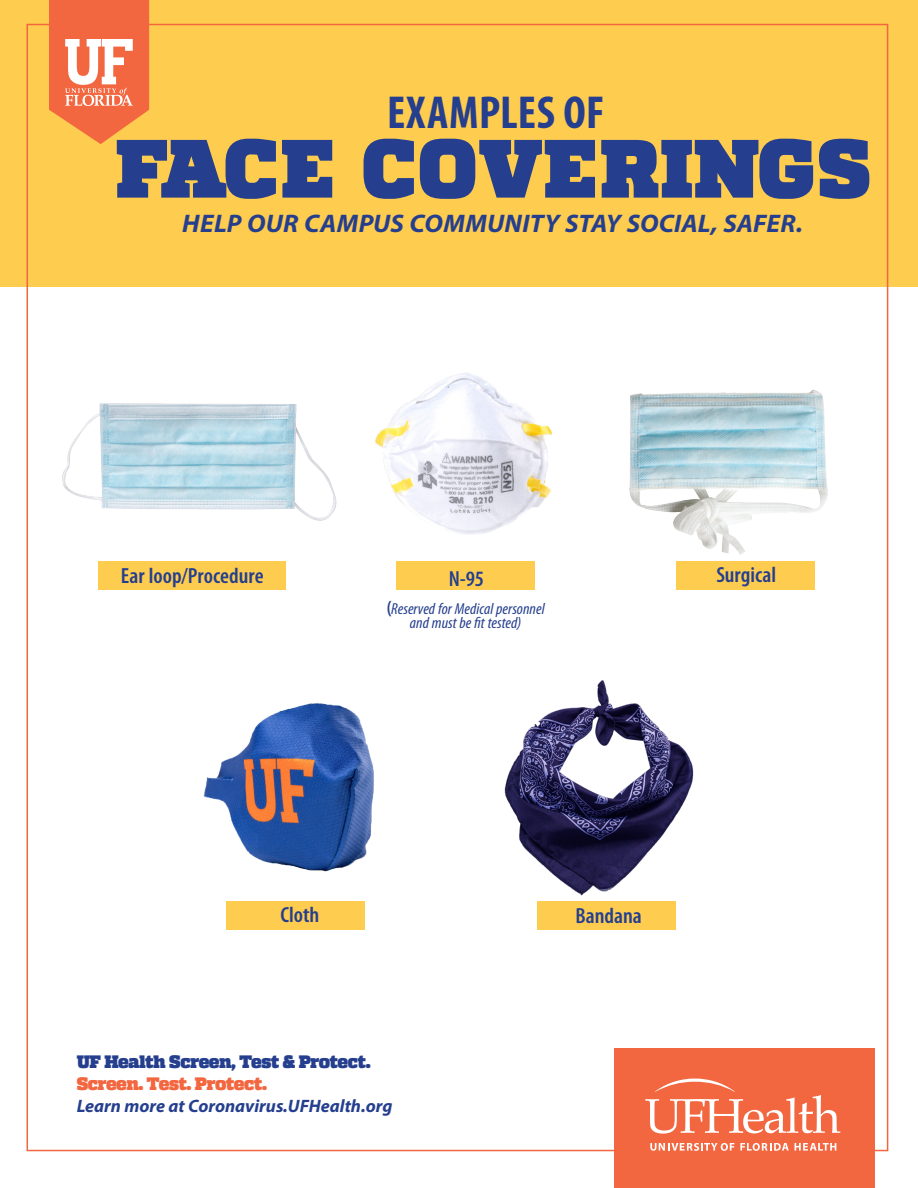
<style>
.page{position:relative;width:918px;height:1188px;background:#fff}
.page>*{position:absolute;margin:0;border:0;box-sizing:border-box;transform-origin:0 0}
.t1{font:800 82.5px "Quadon";letter-spacing:.01em;color:#253f8e}
.t2{font:700 condensed 46.5px "Myriad Pro";letter-spacing:.01em;color:#253f8e}
.SANS_Text_no_Indent{font:italic 700 25.5px "Myriad Pro";letter-spacing:.005em;color:#253f8e}
.SANS_Text_no_Indent-2{font:600 condensed 21.9px "Myriad Pro";color:#253f8e}
.t3{font:italic 700 18px/21.6px "Myriad Pro";color:#253f8e}
.SANS_Text_no_Indent-3{font:italic condensed 15.9px/14.5px "Myriad Pro";color:#253f8e;text-align:center}
.s1{font-weight:600;font-style:normal;font-size:18.9px}
.s2{font-family:"Quadon";font-weight:800;font-style:normal}
.s3{font-family:"Quadon";font-weight:800;font-style:normal;color:#f26640}
</style>
<div class="page">
<div style="left:397px;top:562px;width:138px;height:28px;background:#fecc4e"></div>
<img style="left:375px;top:373px;width:177px;height:199px">
<div style="left:0;top:0;width:918px;height:287px;background:#fecc4e"></div>
<svg style="left:49px;top:0;width:100px;height:144px"></svg>
<div style="left:615px;top:1048px;width:260px;height:140px;background:#f26640"></div>
<svg style="left:645px;top:1079px;width:195px;height:55px"></svg>
<svg style="left:650px;top:1143px;width:84px;height:8px"></svg>
<svg style="left:740px;top:1143px;width:49px;height:8px"></svg>
<svg style="left:795px;top:1143px;width:41px;height:8px"></svg>
<div style="left:537px;top:901px;width:139px;height:29px;background:#fecc4e"></div>
<img style="left:504px;top:680px;width:190px;height:216px">
<div style="left:227px;top:901px;width:138px;height:29px;background:#fecc4e"></div>
<img style="left:203px;top:703px;width:171px;height:169px">
<img style="left:629px;top:389px;width:199px;height:185px">
<div style="left:676px;top:562px;width:138px;height:28px;background:#fecc4e"></div>
<img style="left:62px;top:403px;width:275px;height:118px">
<div style="left:98px;top:562px;width:188px;height:28px;background:#fecc4e"></div>
<p class="t2" style="left:387px;top:83px;width:219px">EXAMPLES OF</p>
<p class="t1" style="left:116px;top:119px;width:757px">FACE COVERINGS</p>
<p class="SANS_Text_no_Indent" style="left:182px;top:207px;width:622px">HELP OUR CAMPUS COMMUNITY STAY SOCIAL, SAFER.</p>
<p class="SANS_Text_no_Indent-2" style="left:121px;top:562px;width:144px">Ear loop/Procedure</p>
<p class="SANS_Text_no_Indent-2" style="left:716px;top:561px;width:61px">Surgical</p>
<p class="SANS_Text_no_Indent-2" style="left:449px;top:565px;width:37px">N-95</p>
<p class="SANS_Text_no_Indent-3" style="left:387px;top:601px;width:159px"><span class="s1">(</span>Reserved for Medical personnel and must be fit tested)</p>
<p class="SANS_Text_no_Indent-2" style="left:280px;top:901px;width:40px">Cloth</p>
<p class="SANS_Text_no_Indent-2" style="left:575px;top:902px;width:68px">Bandana</p>
<p class="t3" style="left:77px;top:1051px;width:317px"><span class="s2">UF Health Screen, Test &amp; Protect.<br></span><span class="s3">Screen. Test. Protect.<br></span>Learn more at Coronavirus.UFHealth.org</p>
</div>
